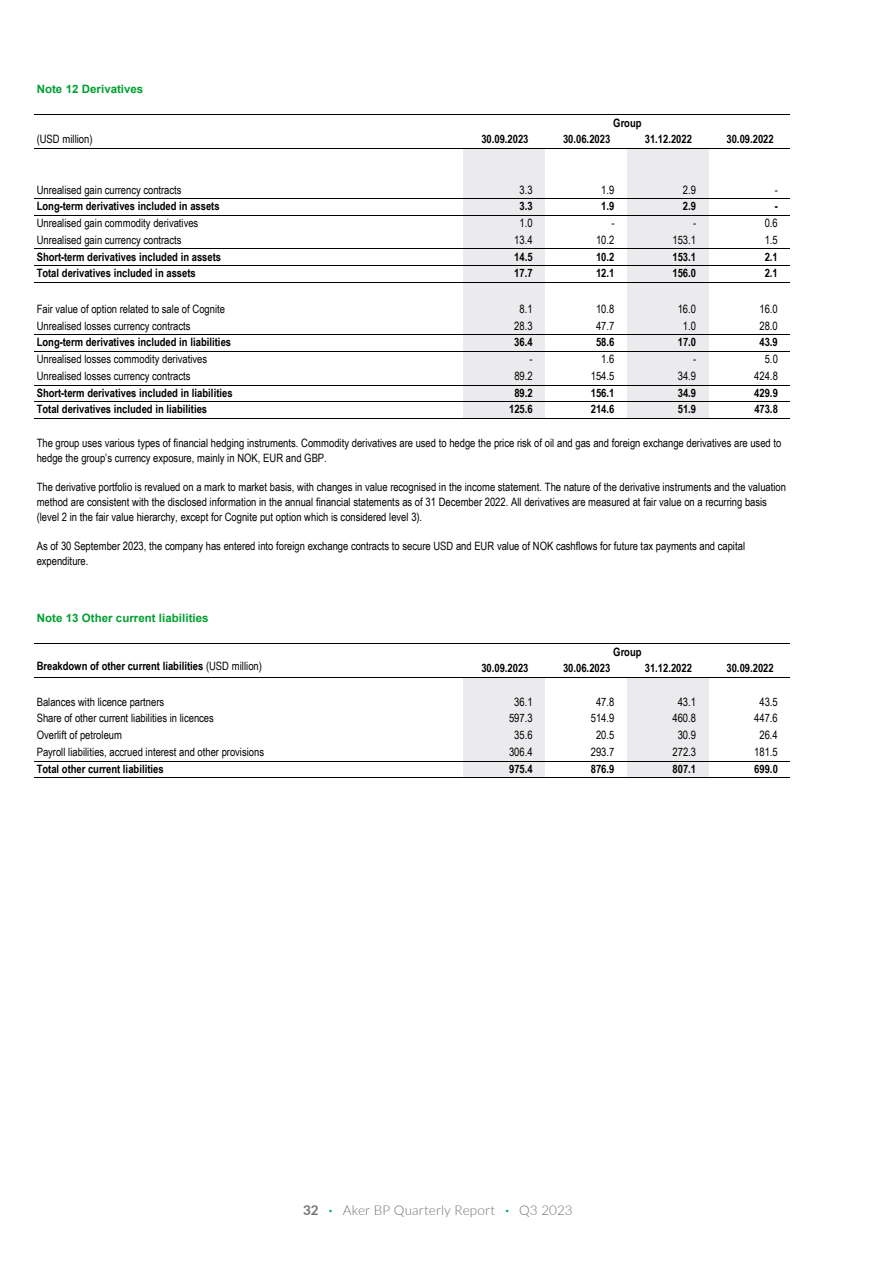
<style>
.page{position:relative;width:893px;height:1263px;background:#fff}
.page>*{position:absolute;margin:0;border:0;box-sizing:border-box;transform-origin:0 0}
.t1{font:300 13.5px "Lato";letter-spacing:.01em;color:#727272}
.t2{font:11.55px/14.7px "Arial Narrow";letter-spacing:-.005em;color:#000}
.t3{font:700 11.55px "Arial Narrow";letter-spacing:-.005em;color:#000}
.t4{font:700 11.55px "Arial";color:#00a030}
.s1{font-weight:400}
.s2{font-weight:700}
.s3{font-weight:700;color:#00b373}
</style>
<div class="page">
<div style="left:463px;top:148px;width:82px;height:271px;background:#ebebed"></div>
<div style="left:627px;top:148px;width:82px;height:271px;background:#ebebed"></div>
<div style="left:463px;top:677px;width:82px;height:101px;background:#ebebed"></div>
<div style="left:627px;top:677px;width:82px;height:101px;background:#ebebed"></div>
<hr style="left:35px;top:115px;width:755px;height:1px;background:#000">
<hr style="left:35px;top:148px;width:755px;height:1px;background:#000">
<hr style="left:35px;top:199px;width:755px;height:1px;background:#000">
<hr style="left:35px;top:215px;width:755px;height:1px;background:#000">
<hr style="left:35px;top:249px;width:755px;height:1px;background:#000">
<hr style="left:35px;top:266px;width:755px;height:1px;background:#000">
<hr style="left:35px;top:282px;width:755px;height:1px;background:#000">
<hr style="left:35px;top:335px;width:755px;height:1px;background:#000">
<hr style="left:35px;top:351px;width:755px;height:1px;background:#000">
<hr style="left:35px;top:385px;width:755px;height:1px;background:#000">
<hr style="left:35px;top:402px;width:755px;height:1px;background:#000">
<hr style="left:35px;top:418px;width:755px;height:1px;background:#000">
<hr style="left:35px;top:644px;width:755px;height:1px;background:#000">
<hr style="left:35px;top:677px;width:755px;height:1px;background:#000">
<hr style="left:35px;top:761px;width:755px;height:1px;background:#000">
<hr style="left:35px;top:778px;width:755px;height:1px;background:#000">
<p class="t4" style="left:37px;top:81px;width:108px">Note 12 Derivatives</p>
<p class="t3" style="left:613px;top:114px;width:30px">Group</p>
<p class="t2" style="left:37px;top:131px;width:57px">(USD million)</p>
<p class="t3" style="left:481px;top:131px;width:49px">30.09.2023</p>
<p class="t3" style="left:563px;top:131px;width:49px">30.06.2023</p>
<p class="t3" style="left:645px;top:131px;width:49px">31.12.2022</p>
<p class="t3" style="left:726px;top:131px;width:49px">30.09.2022</p>
<p class="t2" style="left:37px;top:182px;width:146px">Unrealised gain currency contracts</p>
<p class="t2" style="left:519px;top:182px;width:15px">3.3</p>
<p class="t2" style="left:601px;top:182px;width:15px">1.9</p>
<p class="t2" style="left:683px;top:182px;width:15px">2.9</p>
<p class="t2" style="left:775px;top:182px;width:5px">-</p>
<p class="t3" style="left:37px;top:197px;width:184px">Long-term derivatives included in assets</p>
<p class="t3" style="left:519px;top:197px;width:15px">3.3</p>
<p class="t3" style="left:601px;top:197px;width:15px">1.9</p>
<p class="t3" style="left:683px;top:197px;width:15px">2.9</p>
<p class="t3" style="left:775px;top:197px;width:5px">-</p>
<p class="t2" style="left:37px;top:215px;width:163px">Unrealised gain commodity derivatives</p>
<p class="t2" style="left:519px;top:215px;width:15px">1.0</p>
<p class="t2" style="left:611px;top:215px;width:5px">-</p>
<p class="t2" style="left:693px;top:215px;width:5px">-</p>
<p class="t2" style="left:765px;top:215px;width:15px">0.6</p>
<p class="t2" style="left:37px;top:232px;width:146px">Unrealised gain currency contracts</p>
<p class="t2" style="left:514px;top:232px;width:20px">13.4</p>
<p class="t2" style="left:596px;top:232px;width:20px">10.2</p>
<p class="t2" style="left:672px;top:232px;width:25px">153.1</p>
<p class="t2" style="left:765px;top:232px;width:15px">1.5</p>
<p class="t3" style="left:37px;top:248px;width:186px">Short-term derivatives included in assets</p>
<p class="t3" style="left:514px;top:248px;width:20px">14.5</p>
<p class="t3" style="left:596px;top:248px;width:20px">10.2</p>
<p class="t3" style="left:672px;top:248px;width:25px">153.1</p>
<p class="t3" style="left:765px;top:248px;width:15px">2.1</p>
<p class="t3" style="left:37px;top:264px;width:160px">Total derivatives included in assets</p>
<p class="t3" style="left:514px;top:264px;width:20px">17.7</p>
<p class="t3" style="left:596px;top:264px;width:20px">12.1</p>
<p class="t3" style="left:672px;top:264px;width:25px">156.0</p>
<p class="t3" style="left:765px;top:264px;width:15px">2.1</p>
<p class="t2" style="left:37px;top:301px;width:190px">Fair value of option related to sale of Cognite</p>
<p class="t2" style="left:519px;top:301px;width:15px">8.1</p>
<p class="t2" style="left:596px;top:301px;width:20px">10.8</p>
<p class="t2" style="left:678px;top:301px;width:20px">16.0</p>
<p class="t2" style="left:759px;top:301px;width:20px">16.0</p>
<p class="t2" style="left:37px;top:318px;width:155px">Unrealised losses currency contracts</p>
<p class="t2" style="left:514px;top:318px;width:20px">28.3</p>
<p class="t2" style="left:596px;top:318px;width:20px">47.7</p>
<p class="t2" style="left:683px;top:318px;width:15px">1.0</p>
<p class="t2" style="left:759px;top:318px;width:20px">28.0</p>
<p class="t3" style="left:37px;top:334px;width:196px">Long-term derivatives included in liabilities</p>
<p class="t3" style="left:514px;top:334px;width:20px">36.4</p>
<p class="t3" style="left:596px;top:334px;width:20px">58.6</p>
<p class="t3" style="left:678px;top:334px;width:20px">17.0</p>
<p class="t3" style="left:759px;top:334px;width:20px">43.9</p>
<p class="t2" style="left:37px;top:351px;width:172px">Unrealised losses commodity derivatives</p>
<p class="t2" style="left:530px;top:351px;width:5px">-</p>
<p class="t2" style="left:601px;top:351px;width:15px">1.6</p>
<p class="t2" style="left:693px;top:351px;width:5px">-</p>
<p class="t2" style="left:765px;top:351px;width:15px">5.0</p>
<p class="t2" style="left:37px;top:368px;width:155px">Unrealised losses currency contracts</p>
<p class="t2" style="left:514px;top:368px;width:20px">89.2</p>
<p class="t2" style="left:591px;top:368px;width:25px">154.5</p>
<p class="t2" style="left:678px;top:368px;width:20px">34.9</p>
<p class="t2" style="left:754px;top:368px;width:25px">424.8</p>
<p class="t3" style="left:37px;top:384px;width:197px">Short-term derivatives included in liabilities</p>
<p class="t3" style="left:514px;top:384px;width:20px">89.2</p>
<p class="t3" style="left:591px;top:384px;width:25px">156.1</p>
<p class="t3" style="left:678px;top:384px;width:20px">34.9</p>
<p class="t3" style="left:754px;top:384px;width:25px">429.9</p>
<p class="t3" style="left:37px;top:400px;width:172px">Total derivatives included in liabilities</p>
<p class="t3" style="left:509px;top:400px;width:25px">125.6</p>
<p class="t3" style="left:591px;top:400px;width:25px">214.6</p>
<p class="t3" style="left:678px;top:400px;width:20px">51.9</p>
<p class="t3" style="left:754px;top:400px;width:25px">473.8</p>
<p class="t2" style="left:37px;top:435px;width:746px">The group uses various types of financial hedging instruments. Commodity derivatives are used to hedge the price risk of oil and gas and foreign exchange derivatives are used to hedge the group’s currency exposure, mainly in NOK, EUR and GBP.</p>
<p class="t2" style="left:37px;top:479px;width:751px">The derivative portfolio is revalued on a mark to market basis, with changes in value recognised in the income statement. The nature of the derivative instruments and the valuation method are consistent with the disclosed information in the annual financial statements as of 31 December 2022. All derivatives are measured at fair value on a recurring basis (level 2 in the fair value hierarchy, except for Cognite put option which is considered level 3).</p>
<p class="t2" style="left:37px;top:538px;width:710px">As of 30 September 2023, the company has entered into foreign exchange contracts to secure USD and EUR value of NOK cashflows for future tax payments and capital expenditure.</p>
<p class="t4" style="left:37px;top:610px;width:173px">Note 13 Other current liabilities</p>
<p class="t3" style="left:37px;top:657px;width:227px">Breakdown of other current liabilities <span class="s1">(USD million)</span></p>
<p class="t3" style="left:481px;top:659px;width:49px">30.09.2023</p>
<p class="t3" style="left:563px;top:659px;width:49px">30.06.2023</p>
<p class="t3" style="left:645px;top:659px;width:49px">31.12.2022</p>
<p class="t3" style="left:726px;top:659px;width:49px">30.09.2022</p>
<p class="t2" style="left:37px;top:694px;width:129px">Balances with licence partners</p>
<p class="t2" style="left:514px;top:694px;width:20px">36.1</p>
<p class="t2" style="left:596px;top:694px;width:20px">47.8</p>
<p class="t2" style="left:678px;top:694px;width:20px">43.1</p>
<p class="t2" style="left:759px;top:694px;width:20px">43.5</p>
<p class="t2" style="left:37px;top:711px;width:179px">Share of other current liabilities in licences</p>
<p class="t2" style="left:509px;top:711px;width:25px">597.3</p>
<p class="t2" style="left:591px;top:711px;width:25px">514.9</p>
<p class="t2" style="left:672px;top:711px;width:25px">460.8</p>
<p class="t2" style="left:754px;top:711px;width:25px">447.6</p>
<p class="t2" style="left:37px;top:727px;width:87px">Overlift of petroleum</p>
<p class="t2" style="left:514px;top:727px;width:20px">35.6</p>
<p class="t2" style="left:596px;top:727px;width:20px">20.5</p>
<p class="t2" style="left:678px;top:727px;width:20px">30.9</p>
<p class="t2" style="left:759px;top:727px;width:20px">26.4</p>
<p class="t2" style="left:37px;top:744px;width:229px">Payroll liabilities, accrued interest and other provisions</p>
<p class="t2" style="left:509px;top:744px;width:25px">306.4</p>
<p class="t2" style="left:591px;top:744px;width:25px">293.7</p>
<p class="t2" style="left:673px;top:744px;width:25px">272.3</p>
<p class="t2" style="left:754px;top:744px;width:25px">181.5</p>
<p class="t3" style="left:37px;top:760px;width:128px">Total other current liabilities</p>
<p class="t3" style="left:509px;top:760px;width:25px">975.4</p>
<p class="t3" style="left:591px;top:760px;width:25px">876.9</p>
<p class="t3" style="left:673px;top:760px;width:25px">807.1</p>
<p class="t3" style="left:754px;top:760px;width:25px">699.0</p>
<p class="t3" style="left:613px;top:643px;width:30px">Group</p>
<p class="t1" style="left:303px;top:1201px;width:271px"><span class="s2">32</span> <span class="s3">·</span> Aker BP Quarterly Report <span class="s3">·</span> Q3 2023</p>
</div>
